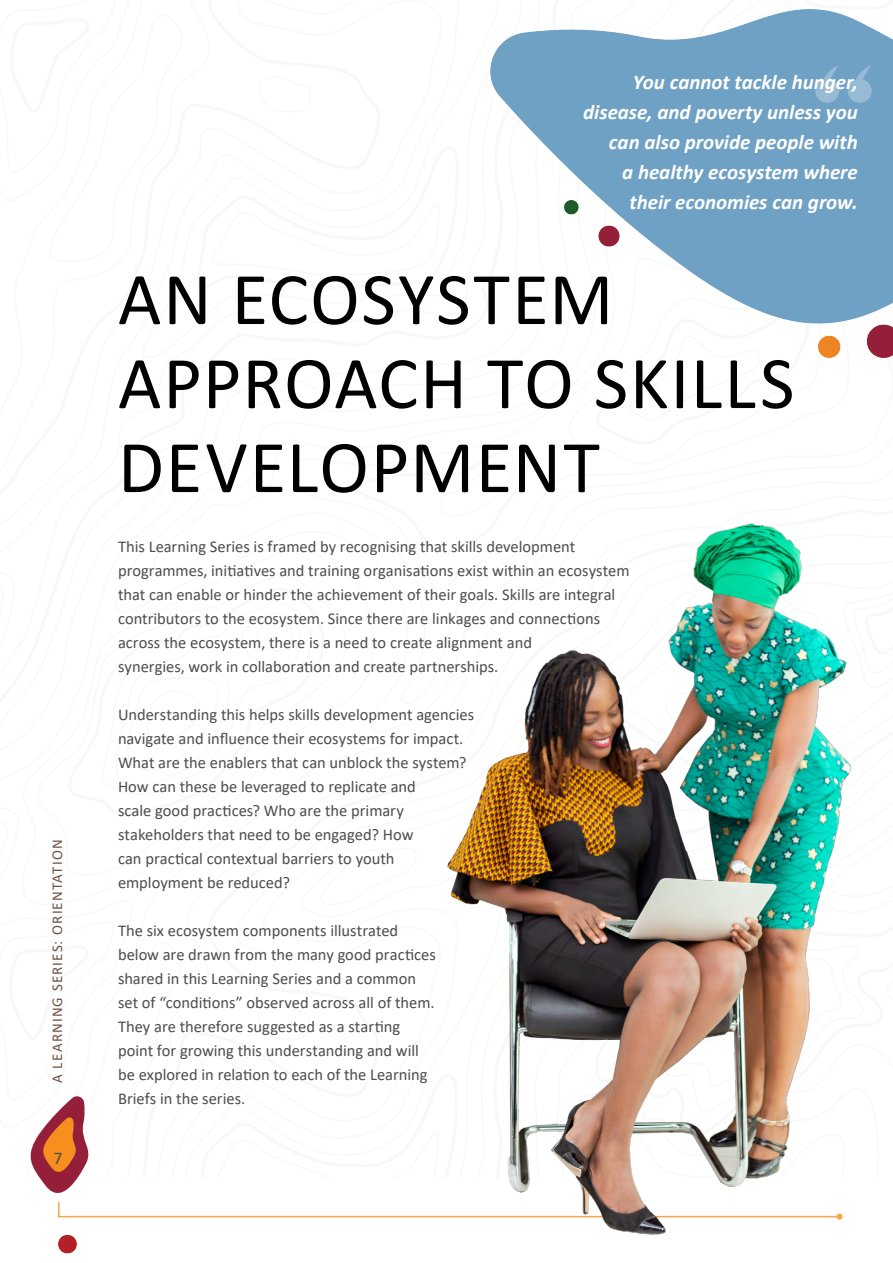
<style>
.page{position:relative;width:893px;height:1263px;background:#fff}
.page>*{position:absolute;margin:0;border:0;box-sizing:border-box;transform-origin:0 0}
.t1{font:75px/84px "Calibri";letter-spacing:.02em;color:#000}
.t2{font:italic 700 21px/30px "Calibri";color:#fff;text-align:right}
.t3{font:17.85px "Calibri";color:#4d4d4d}
.t4{font:16.5px/24px "Calibri";color:#4d4d4d}
.t5{font:15px "Calibri";letter-spacing:.075em;color:#6e513f}
</style>
<div class="page">
<img style="left:58px;top:9px;width:835px;height:1245px">
<svg style="left:848px;top:65px;width:24px;height:38px"></svg>
<svg style="left:815px;top:65px;width:24px;height:38px"></svg>
<svg style="left:30px;top:1094px;width:341px;height:125px"></svg>
<img style="left:371px;top:492px;width:522px;height:754px">
<p class="t5" style="left:47px;top:1083px;width:245px;rotate:-90deg">A LEARNING SERIES: ORIENTATION</p>
<p class="t3" style="left:53px;top:1146px;width:11px">7</p>
<p class="t2" style="left:583px;top:66px;width:276px">You cannot tackle hunger, disease, and poverty unless you can also provide people with<br>a healthy ecosystem where their economies can grow.</p>
<h1 class="t1" style="left:118px;top:255px;width:678px">AN ECOSYSTEM<br>APPROACH TO SKILLS<br>DEVELOPMENT</h1>
<p class="t4" style="left:118px;top:534px;width:513px">This Learning Series is framed by recognising that skills development programmes, initiatives and training organisations exist within an ecosystem that can enable or hinder the achievement of their goals. Skills are integral contributors to the ecosystem. Since there are linkages and connections across the ecosystem, there is a need to create alignment and<br>synergies, work in collaboration and create partnerships.</p>
<p class="t4" style="left:118px;top:702px;width:358px">Understanding this helps skills development agencies navigate and influence their ecosystems for impact.<br>What are the enablers that can unblock the system?<br>How can these be leveraged to replicate and<br>scale good practices? Who are the primary stakeholders that need to be engaged? How<br>can practical contextual barriers to youth employment be reduced?</p>
<p class="t4" style="left:118px;top:918px;width:319px">The six ecosystem components illustrated below are drawn from the many good practices shared in this Learning Series and a common set of “conditions” observed across all of them.<br>They are therefore suggested as a starting point for growing this understanding and will be explored in relation to each of the Learning Briefs in the series.</p>
</div>
